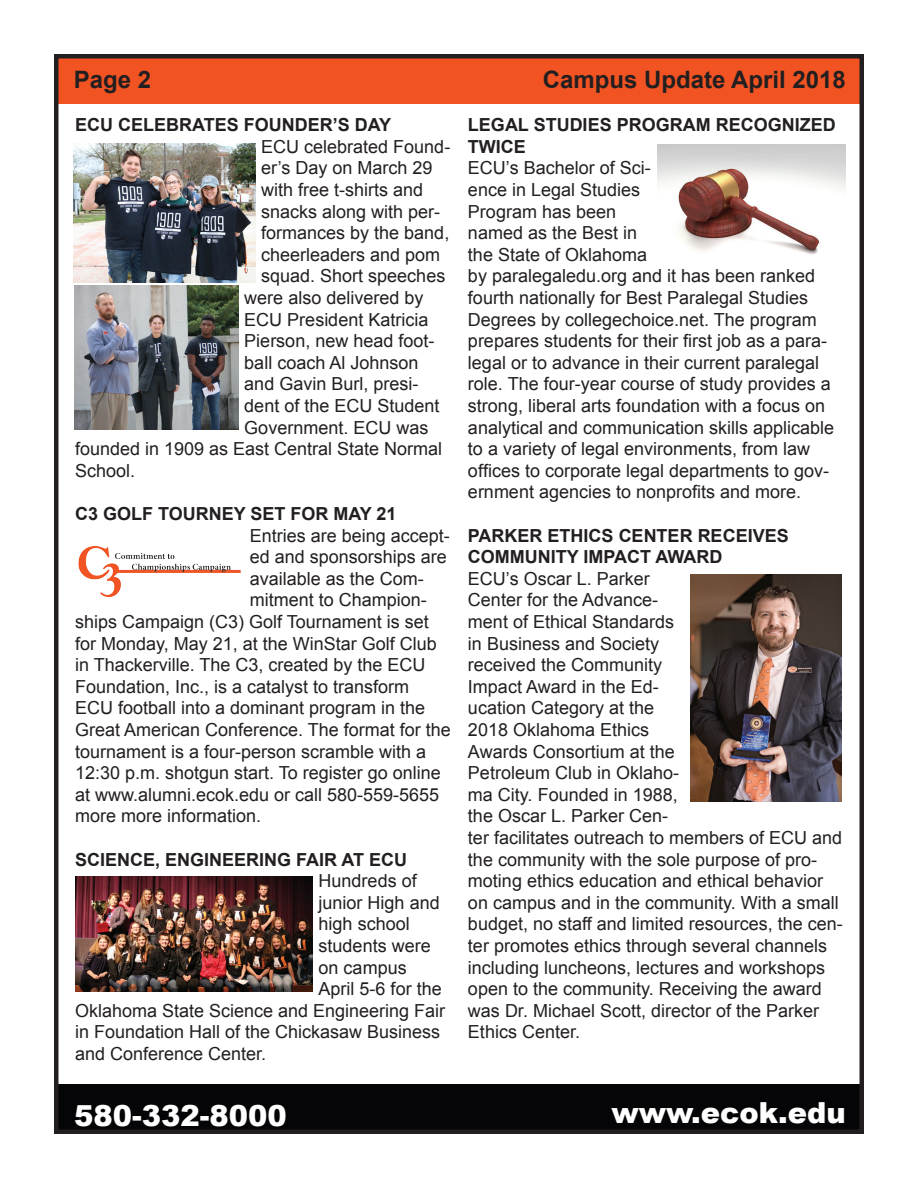
<style>
.page{position:relative;width:918px;height:1188px;background:#fff}
.page>*{position:absolute;margin:0;border:0;box-sizing:border-box;transform-origin:0 0}
.t1{font:900 28.95px "Arial";color:#fff}
.t2{font:700 24px "Arial";color:#231f20}
.t3{font:18px/21.6px "Arial";color:#231f20}
.t4{font:700 18px/21.6px "Arial";color:#231f20}
</style>
<div class="page">
<div style="left:54px;top:1084px;width:810px;height:50px;background:#050507"></div>
<div style="left:54px;top:54px;width:810px;height:50px;background:#f15422"></div>
<div style="left:54px;top:54px;width:810px;height:1080px;border:4px solid #231f20"></div>
<img style="left:74px;top:144px;width:181px;height:138px">
<img style="left:657px;top:144px;width:188px;height:111px">
<img style="left:690px;top:575px;width:152px;height:226px">
<img style="left:75px;top:877px;width:238px;height:114px">
<img style="left:74px;top:286px;width:164px;height:144px">
<img style="left:78px;top:546px;width:163px;height:51px">
<h2 class="t2" style="left:74px;top:64px;width:79px">Page 2</h2>
<h2 class="t2" style="left:543px;top:63px;width:305px">Campus Update April 2018</h2>
<p class="t4" style="left:75px;top:115px;width:318px">ECU CELEBRATES FOUNDER’S DAY</p>
<p class="t3" style="left:261px;top:136px;width:191px">ECU celebrated Found-</p>
<p class="t3" style="left:261px;top:157px;width:173px">er’s Day on March 29</p>
<p class="t3" style="left:261px;top:179px;width:164px">with free t-shirts and</p>
<p class="t3" style="left:261px;top:201px;width:181px">snacks along with per-</p>
<p class="t3" style="left:261px;top:222px;width:190px">formances by the band,</p>
<p class="t3" style="left:261px;top:244px;width:181px">cheerleaders and pom</p>
<p class="t3" style="left:261px;top:265px;width:186px">squad. Short speeches</p>
<p class="t3" style="left:244px;top:287px;width:181px">were also delivered by</p>
<p class="t3" style="left:244px;top:309px;width:186px">ECU President Katricia</p>
<p class="t3" style="left:244px;top:330px;width:192px">Pierson, new head foot-</p>
<p class="t3" style="left:244px;top:352px;width:176px">ball coach Al Johnson</p>
<p class="t3" style="left:244px;top:373px;width:176px">and Gavin Burl, presi-</p>
<p class="t3" style="left:244px;top:395px;width:197px">dent of the ECU Student</p>
<p class="t3" style="left:244px;top:417px;width:186px">Government. ECU was</p>
<p class="t3" style="left:75px;top:438px;width:369px">founded in 1909 as East Central State Normal</p>
<p class="t3" style="left:75px;top:460px;width:62px">School.</p>
<p class="t4" style="left:75px;top:503px;width:323px">C3 GOLF TOURNEY SET FOR MAY 21</p>
<p class="t3" style="left:250px;top:525px;width:202px">Entries are being accept-</p>
<p class="t3" style="left:250px;top:546px;width:199px">ed and sponsorships are</p>
<p class="t3" style="left:250px;top:568px;width:176px">available as the Com-</p>
<p class="t3" style="left:250px;top:589px;width:179px">mitment to Champion-</p>
<p class="t3" style="left:75px;top:611px;width:355px">ships Campaign (C3) Golf Tournament is set</p>
<p class="t3" style="left:75px;top:633px;width:363px">for Monday, May 21, at the WinStar Golf Club</p>
<p class="t3" style="left:75px;top:654px;width:352px">in Thackerville. The C3, created by the ECU</p>
<p class="t3" style="left:75px;top:676px;width:336px">Foundation, Inc., is a catalyst to transform</p>
<p class="t3" style="left:75px;top:697px;width:352px">ECU football into a dominant program in the</p>
<p class="t3" style="left:75px;top:719px;width:377px">Great American Conference. The format for the</p>
<p class="t3" style="left:75px;top:741px;width:353px">tournament is a four-person scramble with a</p>
<p class="t3" style="left:75px;top:762px;width:367px">12:30 p.m. shotgun start. To register go online</p>
<p class="t3" style="left:75px;top:784px;width:366px">at www.alumni.ecok.edu or call 580-559-5655</p>
<p class="t3" style="left:75px;top:805px;width:188px">more more information.</p>
<p class="t4" style="left:75px;top:849px;width:334px">SCIENCE, ENGINEERING FAIR AT ECU</p>
<p class="t3" style="left:319px;top:870px;width:100px">Hundreds of</p>
<p class="t3" style="left:319px;top:892px;width:123px">junior High and</p>
<p class="t3" style="left:319px;top:913px;width:93px">high school</p>
<p class="t3" style="left:319px;top:935px;width:114px">students were</p>
<p class="t3" style="left:319px;top:957px;width:90px">on campus</p>
<p class="t3" style="left:319px;top:978px;width:125px">April 5-6 for the</p>
<p class="t3" style="left:75px;top:1000px;width:372px">Oklahoma State Science and Engineering Fair</p>
<p class="t3" style="left:75px;top:1021px;width:367px">in Foundation Hall of the Chickasaw Business</p>
<p class="t3" style="left:75px;top:1043px;width:193px">and Conference Center.</p>
<p class="t4" style="left:468px;top:115px;width:369px">LEGAL STUDIES PROGRAM RECOGNIZED<br>TWICE</p>
<p class="t3" style="left:468px;top:157px;width:368px">ECU’s Bachelor of Sci-<br>ence in Legal Studies<br>Program has been<br>named as the Best in<br>the State of Oklahoma<br>by paralegaledu.org and it has been ranked fourth nationally for Best Paralegal Studies Degrees by collegechoice.net. The program prepares students for their first job as a para&shy;legal or to advance in their current paralegal role. The four-year course of study provides a strong, liberal arts foundation with a focus on analytical and communication skills applicable to a variety of legal environments, from law offices to corporate legal departments to gov&shy;ernment agencies to nonprofits and more.</p>
<p class="t4" style="left:468px;top:525px;width:322px">PARKER ETHICS CENTER RECEIVES<br>COMMUNITY IMPACT AWARD</p>
<p class="t3" style="left:468px;top:568px;width:376px">ECU’s Oscar L. Parker<br>Center for the Advance-<br>ment of Ethical Standards<br>in Business and Society<br>received the Community<br>Impact Award in the Ed-<br>ucation Category at the<br>2018 Oklahoma Ethics<br>Awards Consortium at the<br>Petroleum Club in Oklaho-<br>ma City. Founded in 1988,<br>the Oscar L. Parker Cen-<br>ter facilitates outreach to members of ECU and the community with the sole purpose of pro&shy;moting ethics education and ethical behavior on campus and in the community. With a small budget, no staff and limited resources, the cen&shy;ter promotes ethics through several channels including luncheons, lectures and workshops open to the community. Receiving the award was Dr. Michael Scott, director of the Parker<br>Ethics Center.</p>
<h1 class="t1" style="left:74px;top:1094px;width:214px">580-332-8000</h1>
<h1 class="t1" style="left:612px;top:1092px;width:236px">www.ecok.edu</h1>
</div>
